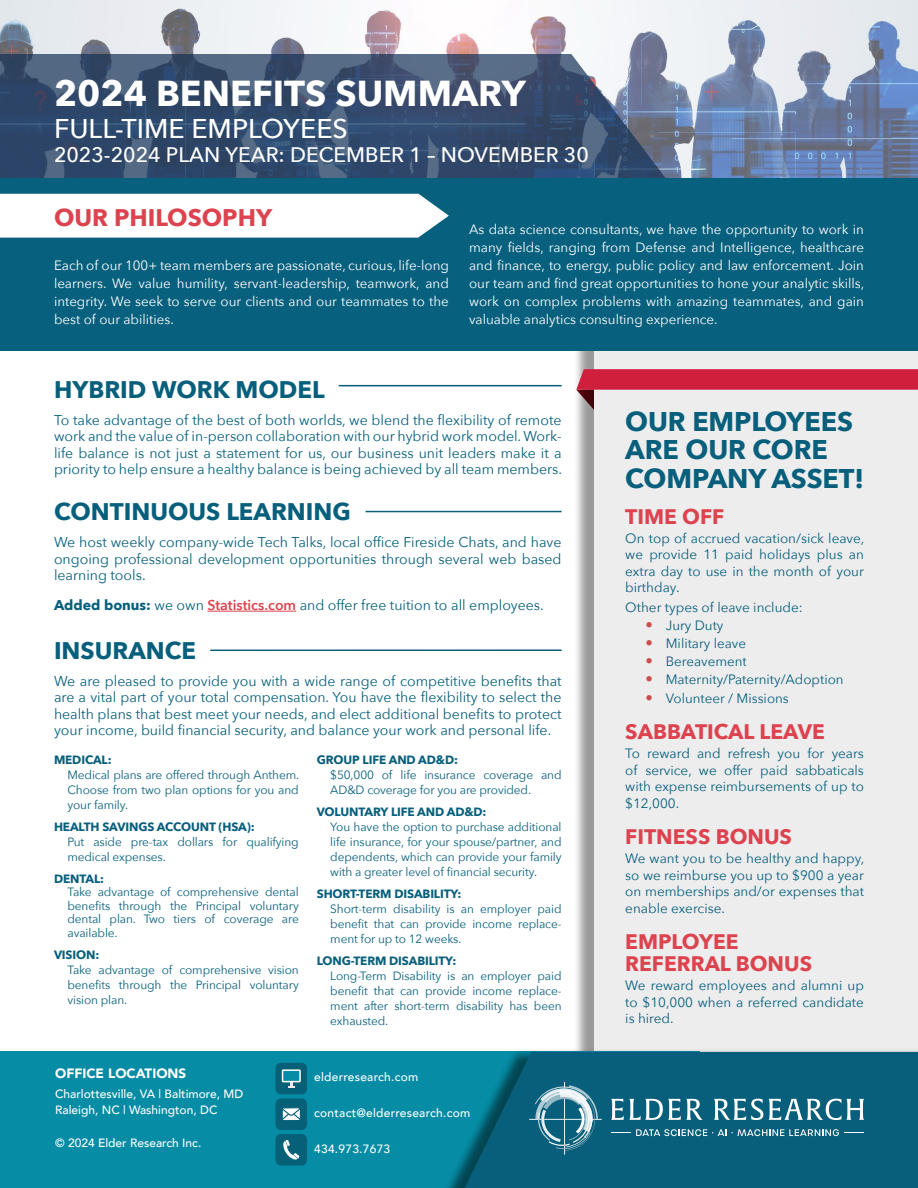
<style>
.page{position:relative;width:918px;height:1188px;background:#fff}
.page>*{position:absolute;margin:0;border:0;box-sizing:border-box;transform-origin:0 0}
.t1{font:700 36px "Avenir Next";color:#fff}
.sections_-_bullets{font:700 27px/28.5px "Avenir Next";letter-spacing:-.005em;color:#075f7c}
.subtitle{font:500 27px "Avenir Next";color:#fff}
.sections{font:700 24px "Avenir Next";color:#075f7c}
.sections-2{font:700 24px "Avenir Next";color:#dd434e}
.sidebar_headings{font:700 21px/22.5px "Avenir Next";color:#dd434e}
.subtitle-2{font:500 21px "Avenir Next";color:#fff}
.paragraph{font:14.25px/16.5px "Avenir Next";color:#075f7c;text-align:justify}
.Paragraph_white_text{font:13.5px/18px "Avenir Next";color:#fff;text-align:justify}
.sidebar_text{font:13.5px/16.5px "Avenir Next";color:#075f7c;text-align:justify}
.t2{font:900 13.5px "Avenir";color:#fff}
.indented_parag{font:12px/15px "Avenir Next";letter-spacing:-.01em;color:#075f7c;text-align:justify}
.all_cap_headings{font:700 12px "Avenir Next";letter-spacing:-.01em;color:#075f7c}
.t3{font:500 12px/16.5px "Avenir";color:#fff}
.t4{font:500 12px "Avenir";letter-spacing:.02em;color:#fff}
.s1{font-weight:700}
.s2{font-weight:600;color:#dd434e}
.s3{font-size:15px;color:#cb4e4e}
</style>
<div class="page">
<div style="left:573px;top:302px;width:345px;height:796px;background:#000;opacity:.4"></div>
<div style="left:595px;top:310px;width:323px;height:780px;background:#ededee"></div>
<svg style="left:576px;top:369px;width:342px;height:41px"></svg>
<div style="left:0;top:1052px;width:700px;height:136px;background:#068ca5"></div>
<div style="left:430px;top:1047px;width:488px;height:141px;background:#000;opacity:.5"></div>
<svg style="left:465px;top:1052px;width:453px;height:136px;background:#07617c"></svg>
<svg style="left:529px;top:1082px;width:73px;height:73px;background:#3d8197"></svg>
<svg style="left:611px;top:1099px;width:92px;height:21px;background:#5691a4"></svg>
<svg style="left:714px;top:1099px;width:49px;height:21px"></svg>
<svg style="left:769px;top:1099px;width:95px;height:21px"></svg>
<svg style="left:636px;top:1129px;width:203px;height:7px"></svg>
<svg style="left:845px;top:1132px;width:19px;height:1px"></svg>
<svg style="left:611px;top:1132px;width:19px;height:1px"></svg>
<div style="left:276px;top:1063px;width:31px;height:31px;background:#066078;border-radius:5px"></div>
<svg style="left:288px;top:1082px;width:7px;height:6px"></svg>
<div style="left:283px;top:1070px;width:17px;height:12px;background:#068ca5"></div>
<div style="left:282px;top:1069px;width:19px;height:13px;border:2px solid #fff"></div>
<div style="left:276px;top:1098px;width:31px;height:32px;background:#066078;border-radius:5px"></div>
<svg style="left:282px;top:1107px;width:18px;height:14px"></svg>
<div style="left:276px;top:1134px;width:31px;height:32px;background:#066078;border-radius:5px"></div>
<svg style="left:283px;top:1140px;width:16px;height:20px"></svg>
<img style="left:0;top:0;width:918px;height:178px">
<svg style="left:0;top:54px;width:707px;height:124px;background:#445978"></svg>
<div style="left:0;top:178px;width:918px;height:173px;background:#07607d"></div>
<hr style="left:339px;top:385px;width:223px;height:1px;background:#075f7c">
<hr style="left:366px;top:511px;width:196px;height:1px;background:#075f7c">
<hr style="left:207px;top:611px;width:89px;height:1px;background:#dd434e">
<hr style="left:210px;top:649px;width:352px;height:2px;background:#075f7c">
<div style="left:0;top:194px;width:449px;height:44px;background:#fff"></div>
<p class="t1" style="left:54px;top:62px;width:473px">2024 BENEFITS SUMMARY</p>
<p class="subtitle" style="left:54px;top:106px;width:295px">FULL-TIME EMPLOYEES</p>
<p class="subtitle-2" style="left:54px;top:137px;width:536px">2023-2024 PLAN YEAR: DECEMBER 1 – NOVEMBER 30</p>
<p class="sections-2" style="left:54px;top:197px;width:220px">OUR PHILOSOPHY</p>
<p class="Paragraph_white_text" style="left:54px;top:256px;width:396px">Each of our 100+ team members are passionate, curious, life-long learners. We value humility, servant-leadership, teamwork, and integrity. We seek to serve our clients and our teammates to the best of our abilities.</p>
<p class="Paragraph_white_text" style="left:469px;top:220px;width:397px">As data science consultants, we have the opportunity to work in many fields, ranging from Defense and Intelligence, healthcare and finance, to energy, public policy and law enforcement. Join our team and find great opportunities to hone your analytic skills, work on complex problems with amazing teammates, and gain valuable analytics consulting experience.</p>
<p class="sections" style="left:54px;top:368px;width:272px">HYBRID WORK MODEL</p>
<p class="paragraph" style="left:54px;top:411px;width:510px">To take advantage of the best of both worlds, we blend the flexibility of remote work and the value of in-person collaboration with our hybrid work model. Work&shy;life balance is not just a statement for us, our business unit leaders make it a priority to help ensure a healthy balance is being achieved by all team members.</p>
<p class="sections" style="left:54px;top:491px;width:298px">CONTINUOUS LEARNING</p>
<p class="paragraph" style="left:54px;top:533px;width:509px">We host weekly company-wide Tech Talks, local office Fireside Chats, and have ongoing professional development opportunities through several web based learning tools.</p>
<p class="paragraph" style="left:54px;top:596px;width:491px"><span class="s1">Added bonus:</span> we own <span class="s2">Statistics.com</span> and offer free tuition to all employees.</p>
<p class="sections" style="left:54px;top:630px;width:144px">INSURANCE</p>
<p class="paragraph" style="left:54px;top:672px;width:509px">We are pleased to provide you with a wide range of competitive benefits that are a vital part of your total compensation. You have the flexibility to select the health plans that best meet your needs, and elect additional benefits to protect your income, build financial security, and balance your work and personal life.</p>
<p class="all_cap_headings" style="left:54px;top:750px;width:59px">MEDICAL:</p>
<p class="indented_parag" style="left:68px;top:767px;width:233px">Medical plans are offered through Anthem.<br>Choose from two plan options for you and your family.</p>
<p class="all_cap_headings" style="left:54px;top:817px;width:202px">HEALTH SAVINGS ACCOUNT (HSA):</p>
<p class="indented_parag" style="left:68px;top:834px;width:233px">Put aside pre-tax dollars for qualifying medical expenses.</p>
<p class="all_cap_headings" style="left:54px;top:868px;width:52px">DENTAL:</p>
<p class="indented_parag" style="left:68px;top:885px;width:233px;line-height:13.5px">Take advantage of comprehensive dental benefits through the Principal voluntary dental plan. Two tiers of coverage are available.</p>
<p class="all_cap_headings" style="left:54px;top:944px;width:47px">VISION:</p>
<p class="indented_parag" style="left:68px;top:962px;width:233px">Take advantage of comprehensive vision benefits through the Principal voluntary vision plan.</p>
<p class="all_cap_headings" style="left:317px;top:750px;width:143px">GROUP LIFE AND AD&amp;D:</p>
<p class="indented_parag" style="left:330px;top:767px;width:233px">$50,000 of life insurance coverage and<br>AD&amp;D coverage for you are provided.</p>
<p class="all_cap_headings" style="left:317px;top:802px;width:171px">VOLUNTARY LIFE AND AD&amp;D:</p>
<p class="indented_parag" style="left:330px;top:819px;width:233px">You have the option to purchase additional life insurance, for your spouse/partner, and dependents, which can provide your family with a greater level of financial security.</p>
<p class="all_cap_headings" style="left:317px;top:883px;width:146px">SHORT-TERM DISABILITY:</p>
<p class="indented_parag" style="left:330px;top:901px;width:233px">Short-term disability is an employer paid benefit that can provide income replace&shy;ment for up to 12 weeks.</p>
<p class="all_cap_headings" style="left:317px;top:950px;width:141px">LONG-TERM DISABILITY:</p>
<p class="indented_parag" style="left:330px;top:968px;width:233px">Long-Term Disability is an employer paid benefit that can provide income replace&shy;ment after short-term disability has been exhausted.</p>
<p class="t2" style="left:55px;top:1062px;width:133px">OFFICE LOCATIONS</p>
<p class="t3" style="left:55px;top:1085px;width:190px">Charlottesville, VA | Baltimore, MD<br>Raleigh, NC | Washington, DC</p>
<p class="t3" style="left:55px;top:1134px;width:148px">© 2024 Elder Research Inc.</p>
<p class="t4" style="left:314px;top:1067px;width:106px">elderresearch.com</p>
<p class="t4" style="left:314px;top:1103px;width:158px">contact@elderresearch.com</p>
<p class="t4" style="left:314px;top:1139px;width:78px">434.973.7673</p>
<p class="sections_-_bullets" style="left:625px;top:407px;width:240px">OUR EMPLOYEES<br>ARE OUR CORE<br>COMPANY ASSET!</p>
<p class="sidebar_headings" style="left:625px;top:505px;width:100px">TIME OFF</p>
<p class="sidebar_text" style="left:625px;top:529px;width:241px">On top of accrued vacation/sick leave, we provide 11 paid holidays plus an extra day to use in the month of your birthday.</p>
<p class="sidebar_text" style="left:625px;top:598px;width:179px">Other types of leave include:</p>
<p class="sidebar_text" style="left:646px;top:616px;width:79px"><span class="s3">•</span> Jury Duty</p>
<p class="sidebar_text" style="left:646px;top:634px;width:102px"><span class="s3">•</span> Military leave</p>
<p class="sidebar_text" style="left:646px;top:652px;width:103px"><span class="s3">•</span> Bereavement</p>
<p class="sidebar_text" style="left:646px;top:670px;width:200px"><span class="s3">•</span> Maternity/Paternity/Adoption</p>
<p class="sidebar_text" style="left:646px;top:690px;width:145px"><span class="s3">•</span> Volunteer / Missions</p>
<p class="sidebar_headings" style="left:625px;top:720px;width:201px">SABBATICAL LEAVE</p>
<p class="sidebar_text" style="left:625px;top:745px;width:240px">To reward and refresh you for years of service, we offer paid sabbaticals with expense reimbursements of up to $12,000.</p>
<p class="sidebar_headings" style="left:625px;top:825px;width:168px">FITNESS BONUS</p>
<p class="sidebar_text" style="left:625px;top:850px;width:241px">We want you to be healthy and happy, so we reimburse you up to $900 a year on memberships and/or expenses that enable exercise.</p>
<p class="sidebar_headings" style="left:625px;top:930px;width:188px">EMPLOYEE<br>REFERRAL BONUS</p>
<p class="sidebar_text" style="left:625px;top:977px;width:240px">We reward employees and alumni up to $10,000 when a referred candidate is hired.</p>
</div>
